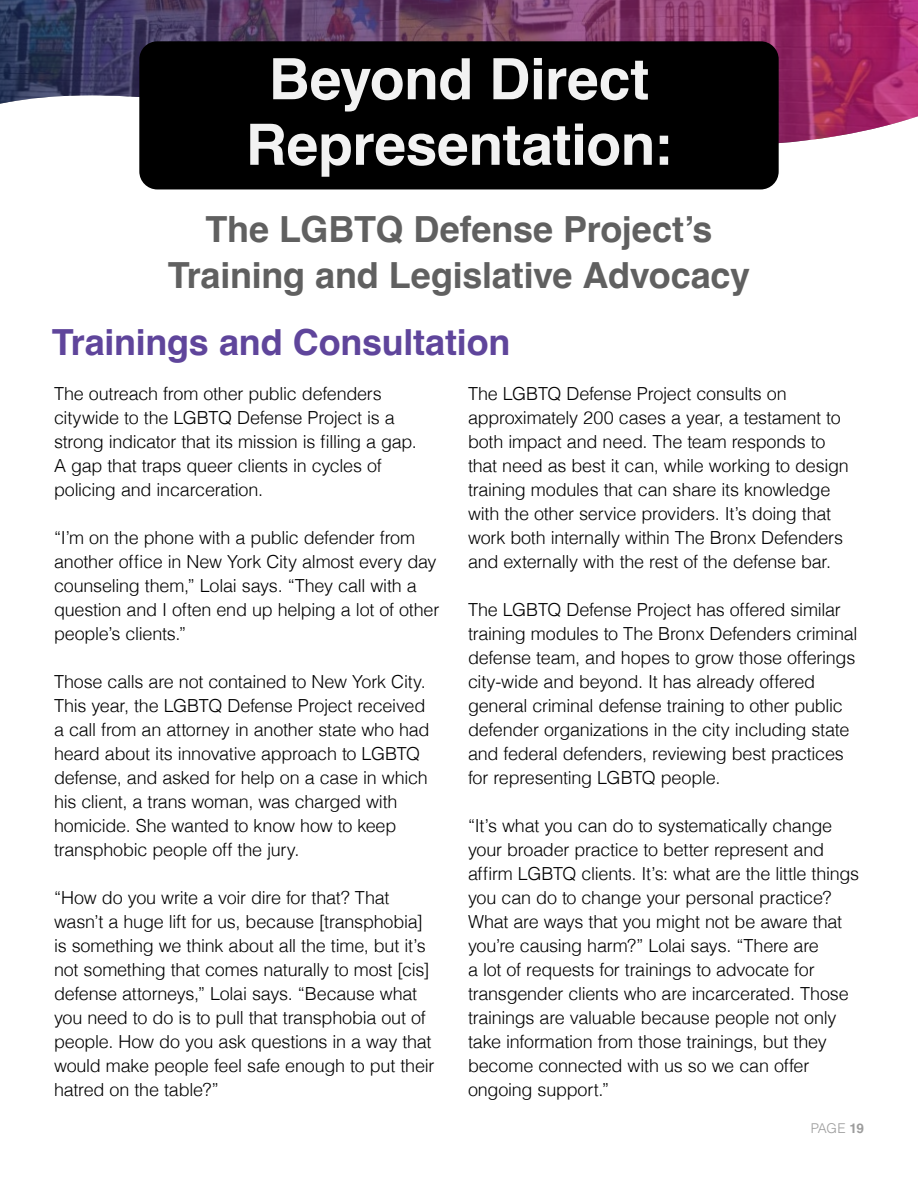
<style>
.page{position:relative;width:918px;height:1188px;background:#fff}
.page>*{position:absolute;margin:0;border:0;box-sizing:border-box;transform-origin:0 0}
.t1{font:700 57px/65.6px "Helvetica";letter-spacing:-.005em;color:#f2f2f2;text-align:center}
.t2{font:700 36px/46.5px "Helvetica";letter-spacing:-.005em;color:#606060;text-align:center}
.t3{font:700 36px "Helvetica";letter-spacing:-.005em;color:#5f459b}
.t4{font:300 18px/24px "Helvetica";letter-spacing:-.015em;color:#000}
.t5{font:300 13.5px "Helvetica";color:#606060}
.s1{font-weight:700}
</style>
<div class="page">
<img style="left:0;top:0;width:918px;height:144px">
<div style="left:139px;top:41px;width:640px;height:148px;background:#000;border-radius:18px"></div>
<h1 class="t1" style="left:246px;top:53px;width:428px">Beyond Direct<br>Representation:</h1>
<h2 class="t2" style="left:168px;top:210px;width:584px">The LGBTQ Defense Project’s<br>Training and Legislative Advocacy</h2>
<h2 class="t3" style="left:52px;top:321px;width:460px">Trainings and Consultation</h2>
<p class="t4" style="left:54px;top:381px;width:364px">The outreach from other public defenders citywide to the LGBTQ Defense Project is a strong indicator that its mission is filling a gap.<br>A gap that traps queer clients in cycles of policing and incarceration.</p>
<p class="t4" style="left:54px;top:525px;width:387px">“I’m on the phone with a public defender from another office in New York City almost every day counseling them,” Lolai says. “They call with a question and I often end up helping a lot of other people’s clients.”</p>
<p class="t4" style="left:54px;top:669px;width:377px">Those calls are not contained to New York City.<br>This year, the LGBTQ Defense Project received a call from an attorney in another state who had heard about its innovative approach to LGBTQ defense, and asked for help on a case in which his client, a trans woman, was charged with homicide. She wanted to know how to keep transphobic people off the jury.</p>
<p class="t4" style="left:54px;top:885px;width:382px">“How do you write a voir dire for that? That wasn’t a huge lift for us, because [transphobia] is something we think about all the time, but it’s not something that comes naturally to most [cis] defense attorneys,” Lolai says. “Because what you need to do is to pull that transphobia out of people. How do you ask questions in a way that would make people feel safe enough to put their hatred on the table?”</p>
<p class="t4" style="left:468px;top:381px;width:382px">The LGBTQ Defense Project consults on approximately 200 cases a year, a testament to both impact and need. The team responds to that need as best it can, while working to design training modules that can share its knowledge with the other service providers. It’s doing that work both internally within The Bronx Defenders and externally with the rest of the defense bar.</p>
<p class="t4" style="left:468px;top:597px;width:391px">The LGBTQ Defense Project has offered similar training modules to The Bronx Defenders criminal defense team, and hopes to grow those offerings city-wide and beyond. It has already offered general criminal defense training to other public defender organizations in the city including state and federal defenders, reviewing best practices for representing LGBTQ people.</p>
<p class="t4" style="left:468px;top:813px;width:393px">“It’s what you can do to systematically change your broader practice to better represent and affirm LGBTQ clients. It’s: what are the little things you can do to change your personal practice?<br>What are ways that you might not be aware that you’re causing harm?” Lolai says. “There are<br>a lot of requests for trainings to advocate for transgender clients who are incarcerated. Those trainings are valuable because people not only take information from those trainings, but they become connected with us so we can offer ongoing support.”</p>
<p class="t5" style="left:810px;top:1117px;width:55px">PAGE <span class="s1">19</span></p>
</div>
